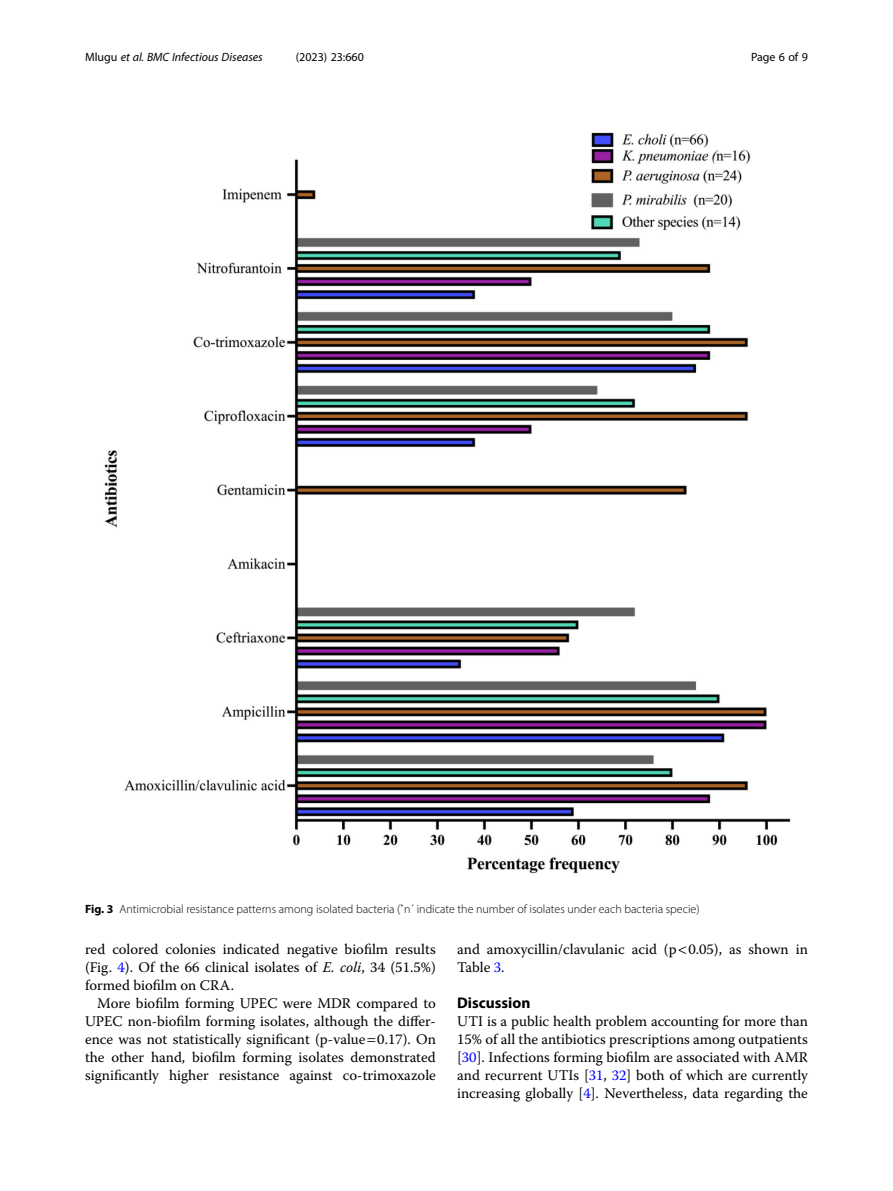
<style>
.page{position:relative;width:893px;height:1191px;background:#fff}
.page>*{position:absolute;margin:0;border:0;box-sizing:border-box;transform-origin:0 0}
.Head_1{font:700 15.45px "Myriad Pro";color:#000}
.Body_Text{font:14.7px/18px "Warnock Pro";color:#000;text-align:justify}
.Body_Text_Indent{font:14.7px/18px "Warnock Pro";color:#000;text-align:justify}
.Figure_Caption{font:300 12px "Myriad Pro";color:#000}
.t1{font:italic 12px "Myriad Pro";color:#000}
.t2{font:12px "Myriad Pro";color:#000}
.s1{font-style:normal}
.s2{font-weight:700}
.s3{font-weight:600}
.s4{color:#00f}
.s5{font-style:italic}
</style>
<div class="page">
<img style="left:104px;top:132px;width:687px;height:742px">
<p class="t1" style="left:85px;top:50px;width:179px"><span class="s1">Mlugu</span> et al. BMC Infectious Diseases</p>
<p class="t2" style="left:296px;top:50px;width:70px">(2023) 23:660</p>
<p class="t2" style="left:751px;top:50px;width:58px">Page 6 of 9</p>
<p class="Figure_Caption" style="left:85px;top:902px;width:616px"><span class="s2">Fig. 3</span> Antimicrobial resistance patterns among isolated bacteria (<span class="s3">`</span>n´ indicate the number of isolates under each bacteria specie)</p>
<p class="Body_Text" style="left:85px;top:940px;width:352px">red colored colonies indicated negative biofilm results (Fig. <span class="s4">4</span>). Of the 66 clinical isolates of <span class="s5">E. coli</span>, 34 (51.5%) formed biofilm on CRA.</p>
<p class="Body_Text_Indent" style="left:85px;top:994px;width:352px;text-indent:12px">More biofilm forming UPEC were MDR compared to UPEC non-biofilm forming isolates, although the differ&shy;ence was not statistically significant (p-value 0.17). On the other hand, biofilm forming isolates demonstrated significantly higher resistance against co-trimoxazole</p>
<p class="Body_Text_Indent" style="left:457px;top:940px;width:352px">and amoxycillin/clavulanic acid (p 0.05), as shown in<br>Table <span class="s4">3</span>.</p>
<p class="Head_1" style="left:457px;top:993px;width:75px">Discussion</p>
<p class="Body_Text" style="left:457px;top:1012px;width:352px">UTI is a public health problem accounting for more than 15% of all the antibiotics prescriptions among outpatients [<span class="s4">30</span>]. Infections forming biofilm are associated with AMR and recurrent UTIs [<span class="s4">31</span>, <span class="s4">32</span>] both of which are currently increasing globally [<span class="s4">4</span>]. Nevertheless, data regarding the</p>
</div>
